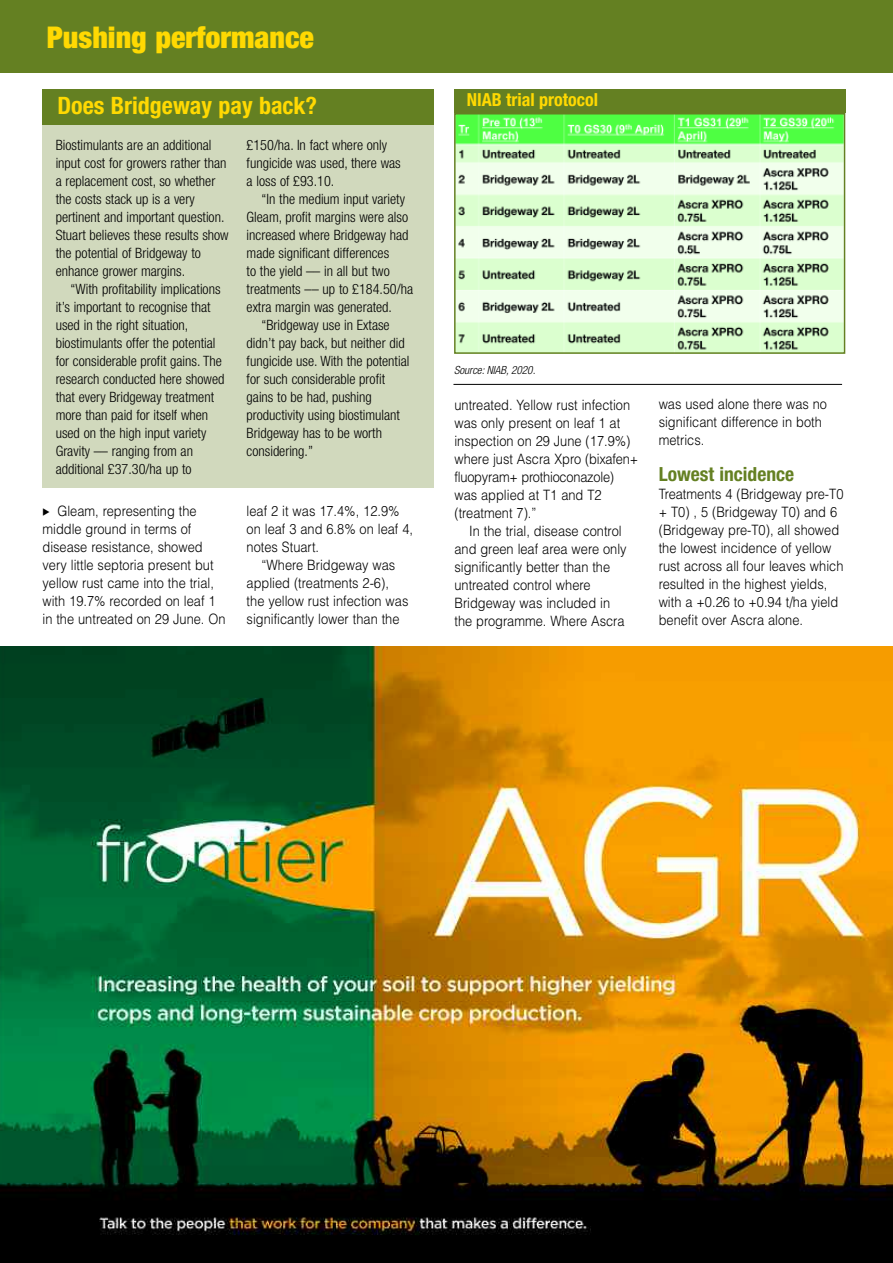
<style>
.page{position:relative;width:893px;height:1263px;background:#fff}
.page>*{position:absolute;margin:0;border:0;box-sizing:border-box;transform-origin:0 0}
.t1{font:900 condensed 30px "Helvetica Neue";color:#ffd902}
.t2{font:700 condensed 24px "Helvetica Neue";color:#ffd902}
.t3{font:700 condensed 19.5px "Helvetica Neue";color:#648022}
.t4{font:700 condensed 18px "Helvetica Neue";color:#ffd902}
.t5{font:300 condensed 14.25px/18px "Helvetica Neue";color:#000}
.t6{font:300 14.25px/18px "Helvetica";color:#000;scale:.9 1}
.t7{font:italic 300 condensed 11.25px "Helvetica Neue";color:#000}
</style>
<div class="page">
<div style="left:43px;top:124px;width:391px;height:364px;background:#d1d9bd"></div>
<div style="left:43px;top:89px;width:391px;height:36px;background:#648022"></div>
<div style="left:0;top:0;width:893px;height:72px;background:#648022"></div>
<div style="left:454px;top:89px;width:391px;height:24px;background:#648022"></div>
<img style="left:457px;top:116px;width:385px;height:235px">
<div style="left:454px;top:113px;width:391px;height:241px;border:2px solid #648022"></div>
<hr style="left:453px;top:384px;width:389px;height:1px;background:#000">
<img style="left:0;top:646px;width:893px;height:617px">
<h1 class="t1" style="left:47px;top:27px;width:269px">Pushing performance</h1>
<h2 class="t2" style="left:57px;top:97px;width:261px">Does Bridgeway pay back?</h2>
<p class="t5" style="left:247px;top:137px;width:156px">£150/ha. In fact where only fungicide was used, there was a loss of £93.10.</p>
<p class="t5" style="left:261px;top:191px;width:145px">“In the medium input variety</p>
<p class="t5" style="left:247px;top:209px;width:163px">Gleam, profit margins were also</p>
<p class="t5" style="left:247px;top:227px;width:163px">increased where Bridgeway had</p>
<p class="t5" style="left:247px;top:245px;width:144px">made significant differences</p>
<p class="t5" style="left:247px;top:263px;width:145px">to the yield –– in all but two</p>
<p class="t5" style="left:247px;top:281px;width:168px">treatments –– up to £184.50/ha</p>
<p class="t5" style="left:247px;top:299px;width:147px">extra margin was generated.</p>
<p class="t5" style="left:261px;top:317px;width:130px">“Bridgeway use in Extase</p>
<p class="t5" style="left:247px;top:335px;width:160px">didn’t pay back, but neither did</p>
<p class="t5" style="left:247px;top:353px;width:164px">fungicide use. With the potential</p>
<p class="t5" style="left:247px;top:371px;width:140px">for such considerable profit</p>
<p class="t5" style="left:247px;top:389px;width:127px">gains to be had, pushing</p>
<p class="t5" style="left:247px;top:407px;width:155px">productivity using biostimulant</p>
<p class="t5" style="left:247px;top:425px;width:137px">Bridgeway has to be worth</p>
<p class="t5" style="left:247px;top:443px;width:68px">considering.”</p>
<p class="t5" style="left:56px;top:137px;width:175px">Biostimulants are an additional input cost for growers rather than a replacement cost, so whether the costs stack up is a very pertinent and important question.<br>Stuart believes these results show the potential of Bridgeway to enhance grower margins.</p>
<p class="t5" style="left:56px;top:281px;width:170px;text-indent:15px">“With profitability implications it’s important to recognise that used in the right situation, biostimulants offer the potential for considerable profit gains. The research conducted here showed that every Bridgeway treatment more than paid for itself when used on the high input variety<br>Gravity –– ranging from an additional £37.30/ha up to</p>
<p class="t6" style="left:43px;top:502px;width:205px;text-indent:15px">Gleam, representing the middle ground in terms of disease resistance, showed very little septoria present but yellow rust came into the trial, with 19.7% recorded on leaf 1 in the untreated on 29 June. On</p>
<p class="t6" style="left:247px;top:502px;width:186px">leaf 2 it was 17.4%, 12.9% on leaf 3 and 6.8% on leaf 4, notes Stuart.</p>
<p class="t6" style="left:247px;top:556px;width:181px;text-indent:15px">“Where Bridgeway was applied (treatments 2-6), the yellow rust infection was significantly lower than the</p>
<p class="t4" style="left:467px;top:93px;width:133px">NIAB trial protocol</p>
<p class="t7" style="left:454px;top:366px;width:83px">Source: NIAB, 2020.</p>
<p class="t6" style="left:454px;top:396px;width:206px">untreated. Yellow rust infection was only present on leaf 1 at inspection on 29 June (17.9%) where just Ascra Xpro (bixafen+ fluopyram+ prothioconazole) was applied at T1 and T2 (treatment 7).”</p>
<p class="t6" style="left:454px;top:522px;width:193px;text-indent:15px">In the trial, disease control and green leaf area were only significantly better than the untreated control where<br>Bridgeway was included in the programme. Where Ascra</p>
<p class="t6" style="left:659px;top:395px;width:189px">was used alone there was no significant difference in both metrics.</p>
<h3 class="t3" style="left:659px;top:467px;width:137px">Lowest incidence</h3>
<p class="t6" style="left:659px;top:485px;width:207px">Treatments 4 (Bridgeway pre-T0 + T0) , 5 (Bridgeway T0) and 6 (Bridgeway pre-T0), all showed the lowest incidence of yellow rust across all four leaves which resulted in the highest yields, with a +0.26 to +0.94 t/ha yield benefit over Ascra alone.</p>
</div>
